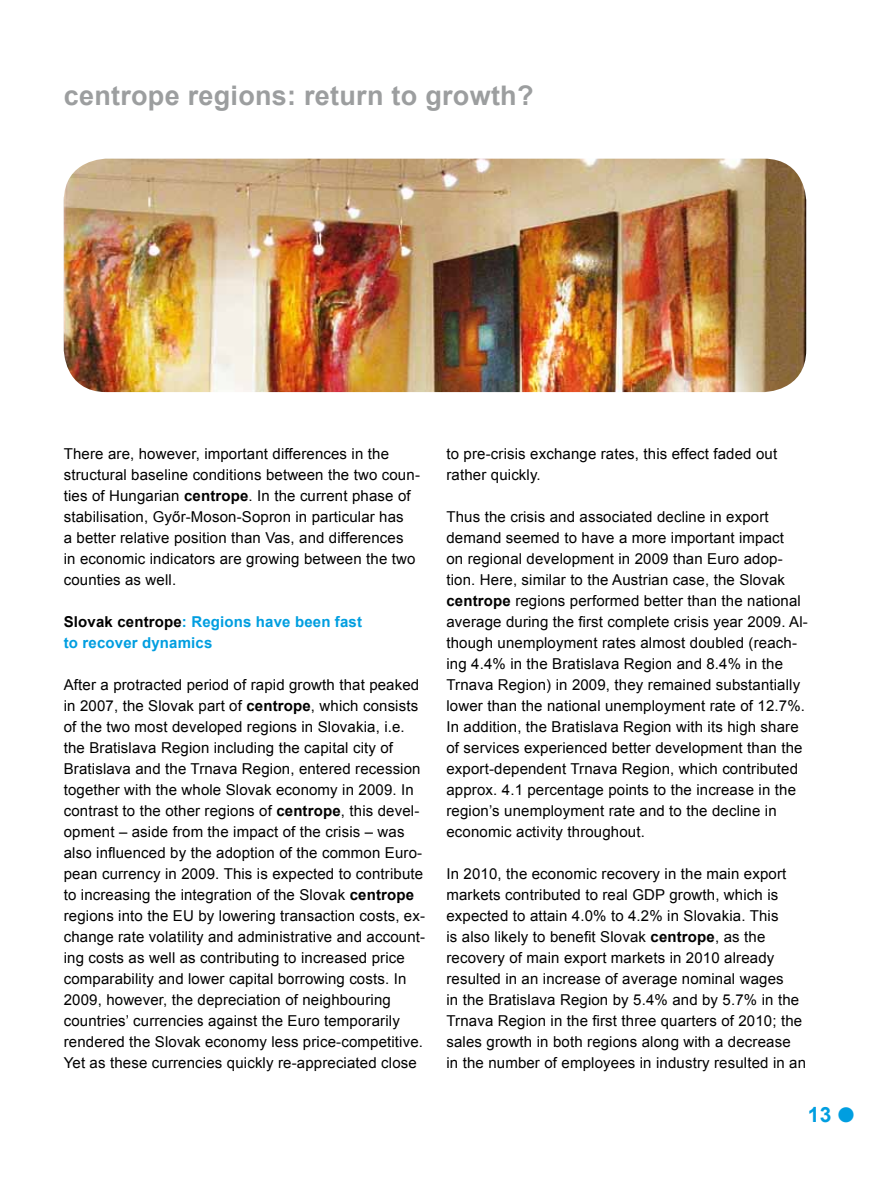
<style>
.page{position:relative;width:893px;height:1191px;background:#fff}
.page>*{position:absolute;margin:0;border:0;box-sizing:border-box;transform-origin:0 0}
.t1{font:700 27px "Arial";letter-spacing:.01em;color:#9c9e9f}
.t2{font:700 21px "Arial";color:#009ee0}
.t3{font:15px/21px "Arial";letter-spacing:.01em;color:#000}
.t4{font:700 15px/21px "Arial";letter-spacing:.01em;color:#009ee0}
.s1{font-weight:700}
.s2{color:#000}
</style>
<div class="page">
<img style="left:64px;top:159px;width:742px;height:233px">
<h1 class="t1" style="left:64px;top:77px;width:471px">centrope regions: return to growth?</h1>
<p class="t3" style="left:64px;top:443px;width:358px">There are, however, important differences in the structural baseline conditions between the two coun&shy;ties of Hungarian <span class="s1">centrope</span>. In the current phase of stabilisation, Győr-Moson-Sopron in particular has<br>a better relative position than Vas, and differences<br>in economic indicators are growing between the two counties as well.</p>
<p class="t4" style="left:64px;top:611px;width:300px"><span class="s2">Slovak centrope</span>: Regions have been fast to recover dynamics</p>
<p class="t3" style="left:64px;top:674px;width:363px">After a protracted period of rapid growth that peaked in 2007, the Slovak part of <span class="s1">centrope</span>, which consists of the two most developed regions in Slovakia, i.e. the Bratislava Region including the capital city of Bratislava and the Trnava Region, entered recession together with the whole Slovak economy in 2009. In contrast to the other regions of <span class="s1">centrope</span>, this devel&shy;opment – aside from the impact of the crisis – was also influenced by the adoption of the common Euro&shy;pean currency in 2009. This is expected to contribute to increasing the integration of the Slovak <span class="s1">centrope </span>regions into the EU by lowering transaction costs, ex&shy;change rate volatility and administrative and account&shy;ing costs as well as contributing to increased price comparability and lower capital borrowing costs. In 2009, however, the depreciation of neighbouring countries’ currencies against the Euro temporarily rendered the Slovak economy less price-competitive.<br>Yet as these currencies quickly re-appreciated close</p>
<p class="t3" style="left:446px;top:443px;width:332px">to pre-crisis exchange rates, this effect faded out rather quickly.</p>
<p class="t3" style="left:446px;top:506px;width:363px">Thus the crisis and associated decline in export demand seemed to have a more important impact<br>on regional development in 2009 than Euro adop&shy;tion. Here, similar to the Austrian case, the Slovak <span class="s1">centrope</span> regions performed better than the national average during the first complete crisis year 2009. Al&shy;though unemployment rates almost doubled (reach&shy;ing 4.4% in the Bratislava Region and 8.4% in the Trnava Region) in 2009, they remained substantially lower than the national unemployment rate of 12.7%.<br>In addition, the Bratislava Region with its high share of services experienced better development than the export-dependent Trnava Region, which contributed approx. 4.1 percentage points to the increase in the region’s unemployment rate and to the decline in economic activity throughout.</p>
<p class="t3" style="left:446px;top:863px;width:361px">In 2010, the economic recovery in the main export markets contributed to real GDP growth, which is expected to attain 4.0% to 4.2% in Slovakia. This<br>is also likely to benefit Slovak <span class="s1">centrope</span>, as the recovery of main export markets in 2010 already resulted in an increase of average nominal wages<br>in the Bratislava Region by 5.4% and by 5.7% in the Trnava Region in the first three quarters of 2010; the sales growth in both regions along with a decrease in the number of employees in industry resulted in an</p>
<h2 class="t2" style="left:808px;top:1100px;width:48px">13 ●</h2>
</div>
